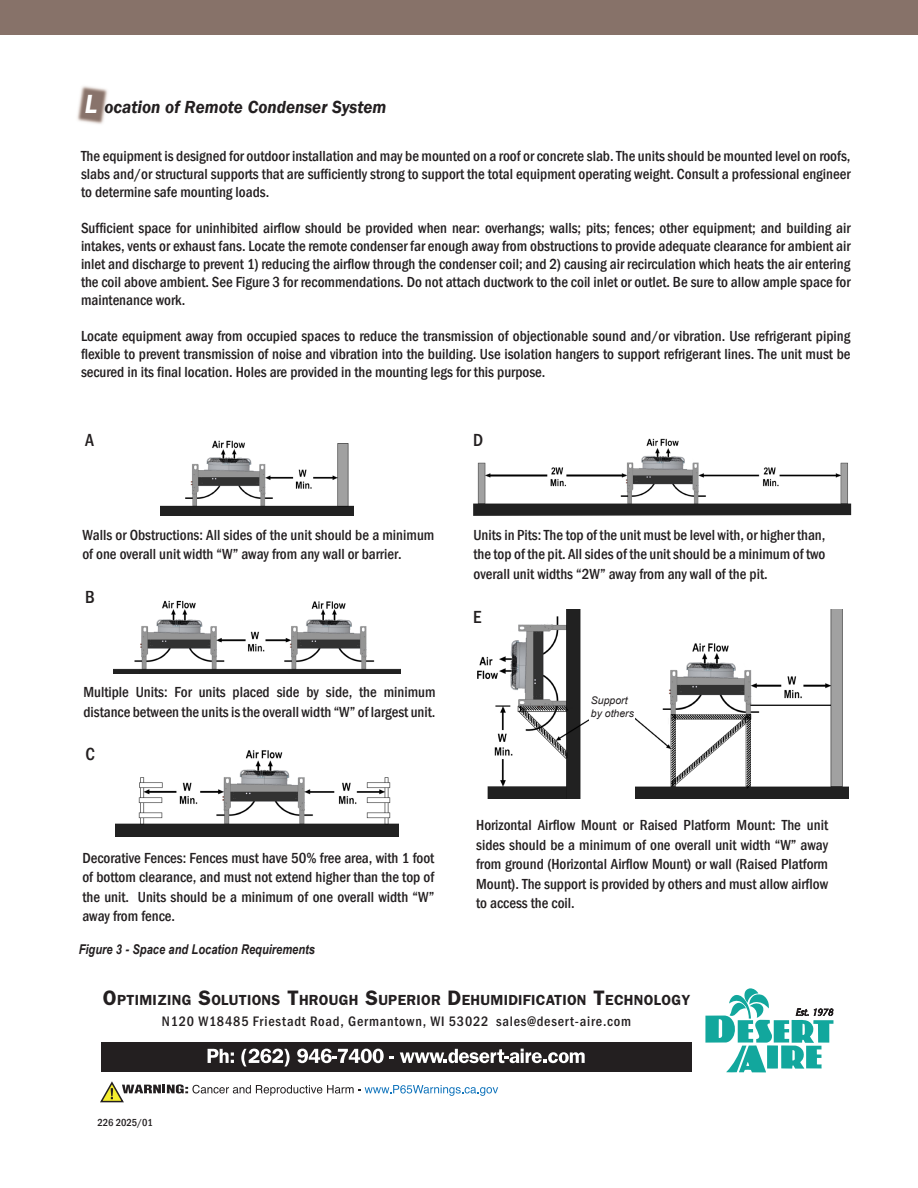
<style>
.page{position:relative;width:918px;height:1188px;background:#fff}
.page>*{position:absolute;margin:0;border:0;box-sizing:border-box;transform-origin:0 0}
.t1{font:italic 600 18px "Franklin Gothic";color:#231f20;scale:.95 1}
.t2{font:500 condensed 18px "Franklin Gothic";color:#231f20}
.t3{font:500 condensed 15px/19.5px "Franklin Gothic";color:#231f20;text-align:justify}
.t4{font:600 14.7px "Franklin Gothic";letter-spacing:.015em;color:#231f20}
.t5{font:500 condensed 14.25px "Franklin Gothic Itc T";letter-spacing:.055em;color:#231f20}
.t6{font:italic 700 13.5px "Arial Narrow";color:#231f20}
.t7{font:italic 10.5px "Arial";color:#231f20}
.t8{font:500 condensed 10.5px "Franklin Gothic";color:#231f20}
.s1{font-size:27px;color:#fff}
.s2{font-size:21px}
</style>
<div class="page">
<img style="left:161px;top:440px;width:192px;height:76px">
<img style="left:77px;top:86px;width:31px;height:38px">
<img style="left:114px;top:600px;width:286px;height:73px">
<img style="left:115px;top:750px;width:283px;height:87px">
<img style="left:473px;top:438px;width:378px;height:78px">
<div style="left:0;top:0;width:918px;height:35px;background:#877269"></div>
<img style="left:478px;top:610px;width:111px;height:189px">
<svg style="left:517px;top:705px;width:52px;height:53px"></svg>
<img style="left:636px;top:609px;width:213px;height:190px">
<svg style="left:670px;top:713px;width:82px;height:77px"></svg>
<div style="left:101px;top:1043px;width:591px;height:29px;background:#231f20"></div>
<svg style="left:100px;top:1081px;width:398px;height:22px"></svg>
<svg style="left:208px;top:1049px;width:26px;height:14px"></svg>
<svg style="left:241px;top:1049px;width:49px;height:17px"></svg>
<svg style="left:297px;top:1049px;width:87px;height:14px"></svg>
<svg style="left:400px;top:1049px;width:185px;height:14px"></svg>
<svg style="left:705px;top:988px;width:128px;height:84px"></svg>
<p class="t1" style="left:85px;top:96px;width:319px"><span class="s1">L</span> ocation of Remote Condenser System</p>
<p class="t3" style="left:81px;top:147px;width:771px;line-height:18px">The equipment is designed for outdoor installation and may be mounted on a roof or concrete slab. The units should be mounted level on roofs, slabs and/or structural supports that are sufficiently strong to support the total equipment operating weight. Consult a professional engineer to determine safe mounting loads.</p>
<p class="t3" style="left:81px;top:219px;width:771px;line-height:18px">Sufficient space for uninhibited airflow should be provided when near: overhangs; walls; pits; fences; other equipment; and building air intakes, vents or exhaust fans. Locate the remote condenser far enough away from obstructions to provide adequate clearance for ambient air inlet and discharge to prevent 1) reducing the airflow through the condenser coil; and 2) causing air recirculation which heats the air entering the coil above ambient. See Figure 3 for recommendations. Do not attach ductwork to the coil inlet or outlet. Be sure to allow ample space for maintenance work.</p>
<p class="t3" style="left:81px;top:327px;width:771px;line-height:18px">Locate equipment away from occupied spaces to reduce the transmission of objectionable sound and/or vibration. Use refrigerant piping flexible to prevent transmission of noise and vibration into the building. Use isolation hangers to support refrigerant lines. The unit must be secured in its final location. Holes are provided in the mounting legs for this purpose.</p>
<p class="t2" style="left:85px;top:428px;width:10px">A</p>
<p class="t3" style="left:82px;top:525px;width:353px">Walls or Obstructions: All sides of the unit should be a minimum of one overall unit width “W” away from any wall or barrier.</p>
<p class="t2" style="left:85px;top:585px;width:11px">B</p>
<p class="t3" style="left:84px;top:682px;width:354px">Multiple Units: For units placed side by side, the minimum distance between the units is the overall width “W” of largest unit.</p>
<p class="t2" style="left:86px;top:743px;width:11px">C</p>
<p class="t3" style="left:82px;top:848px;width:354px">Decorative Fences: Fences must have 50% free area, with 1 foot of bottom clearance, and must not extend higher than the top of the unit. Units should be a minimum of one overall width “W” away from fence.</p>
<p class="t6" style="left:79px;top:939px;width:238px">Figure 3 - Space and Location Requirements</p>
<p class="t2" style="left:473px;top:428px;width:12px">D</p>
<p class="t3" style="left:473px;top:525px;width:354px">Units in Pits: The top of the unit must be level with, or higher than, the top of the pit. All sides of the unit should be a minimum of two overall unit widths “2W” away from any wall of the pit.</p>
<p class="t2" style="left:473px;top:605px;width:10px">E</p>
<p class="t7" style="left:591px;top:694px;width:38px">Support</p>
<p class="t7" style="left:591px;top:706px;width:45px">by others</p>
<p class="t3" style="left:476px;top:815px;width:354px">Horizontal Airflow Mount or Raised Platform Mount: The unit sides should be a minimum of one overall unit width “W” away from ground (Horizontal Airflow Mount) or wall (Raised Platform Mount). The support is provided by others and must allow airflow to access the coil.</p>
<p class="t4" style="left:103px;top:992px;width:589px"><span class="s2">O</span>PTIMIZING <span class="s2">S</span>OLUTIONS <span class="s2">T</span>HROUGH <span class="s2">S</span>UPERIOR <span class="s2">D</span>EHUMIDIFICATION <span class="s2">T</span>ECHNOLOGY</p>
<p class="t5" style="left:162px;top:1014px;width:471px">N120 W18485 Friestadt Road, Germantown, WI 53022 sales@desert-aire.com</p>
<p class="t8" style="left:98px;top:1116px;width:57px">226 2025/01</p>
</div>
